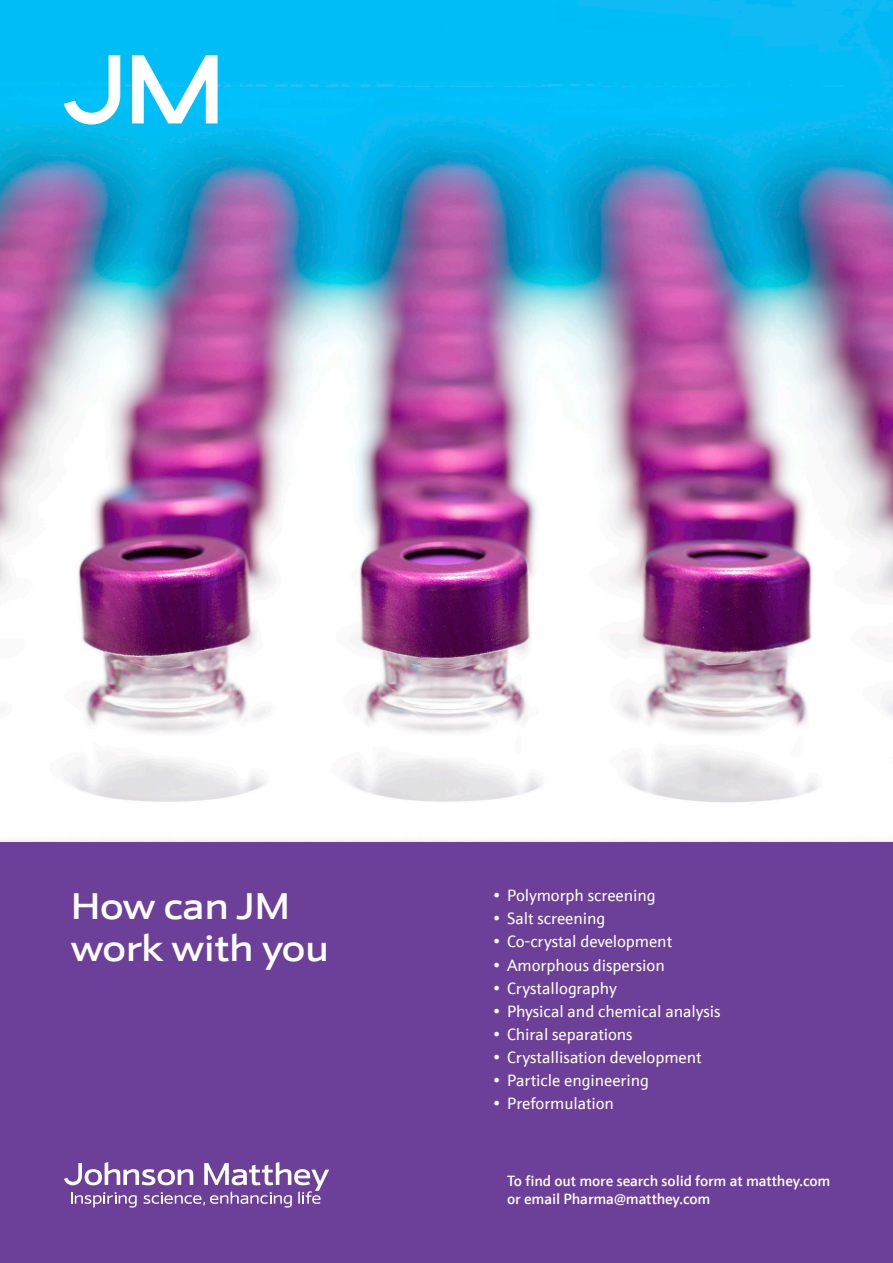
<style>
.page{position:relative;width:893px;height:1263px;background:#fff}
.page>*{position:absolute;margin:0;border:0;box-sizing:border-box;transform-origin:0 0}
.t1{font:500 37.5px/42px "JM Sans Extended";letter-spacing:-.03em;color:#fff}
.t2{font:16.5px "JM Sans";letter-spacing:-.005em;color:#fff}
.t3{font:500 15px "JM Sans";letter-spacing:-.01em;color:#fff}
</style>
<div class="page">
<img style="left:0;top:0;width:893px;height:842px">
<div style="left:0;top:842px;width:893px;height:421px;background:#6c3f99"></div>
<svg style="left:64px;top:55px;width:154px;height:70px"></svg>
<svg style="left:64px;top:1162px;width:265px;height:45px"></svg>
<p class="t1" style="left:71px;top:885px;width:260px">How can JM work with you</p>
<p class="t2" style="left:492px;top:885px;width:165px">• Polymorph screening</p>
<p class="t2" style="left:492px;top:908px;width:115px">• Salt screening</p>
<p class="t2" style="left:492px;top:931px;width:182px">• Co-crystal development</p>
<p class="t2" style="left:492px;top:954px;width:174px">• Amorphous dispersion</p>
<p class="t2" style="left:492px;top:977px;width:126px">• Crystallography</p>
<p class="t2" style="left:492px;top:1001px;width:230px">• Physical and chemical analysis</p>
<p class="t2" style="left:492px;top:1024px;width:142px">• Chiral separations</p>
<p class="t2" style="left:492px;top:1047px;width:211px">• Crystallisation development</p>
<p class="t2" style="left:492px;top:1070px;width:158px">• Particle engineering</p>
<p class="t2" style="left:492px;top:1093px;width:123px">• Preformulation</p>
<p class="t3" style="left:507px;top:1171px;width:325px">To find out more search solid form at matthey.com</p>
<p class="t3" style="left:507px;top:1189px;width:205px">or email Pharma@matthey.com</p>
</div>
